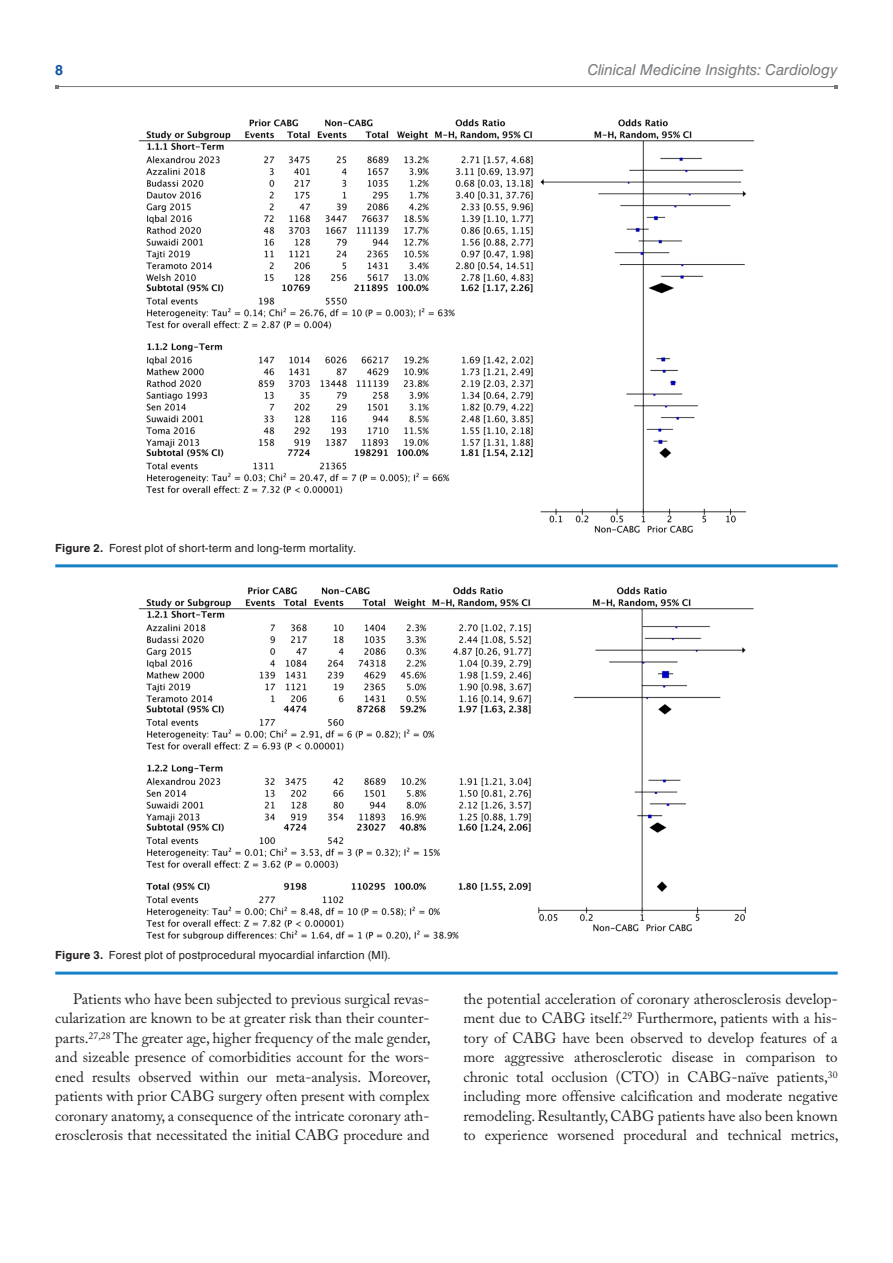
<style>
.page{position:relative;width:893px;height:1263px;background:#fff}
.page>*{position:absolute;margin:0;border:0;box-sizing:border-box;transform-origin:0 0}
.t1{font:15px/19.5px "Adobe Caslon Pro";color:#231f20;text-align:justify}
.t2{font:italic 15px "Helvetica LT Std";letter-spacing:-.005em;color:#76787b}
.t3{font:700 14.25px "Helvetica LT Std";color:#1055a4}
.t4{font:11.25px "Helvetica LT Std";letter-spacing:.015em;color:#231f20}
.s1{font-weight:700}
</style>
<div class="page">
<hr style="left:57px;top:86px;width:779px;height:1px;background:#76787b">
<hr style="left:55px;top:564px;width:783px;height:3px;background:#1582c5">
<img style="left:138px;top:119px;width:617px;height:414px">
<hr style="left:55px;top:971px;width:783px;height:3px;background:#1582c5">
<img style="left:138px;top:586px;width:616px;height:355px">
<p class="t3" style="left:55px;top:61px;width:9px">8</p>
<p class="t2" style="left:587px;top:61px;width:252px">Clinical Medicine Insights: Cardiology</p>
<p class="t4" style="left:55px;top:541px;width:302px"><span class="s1">Figure 2.</span> Forest plot of short-term and long-term mortality.</p>
<p class="t4" style="left:55px;top:948px;width:337px"><span class="s1">Figure 3.</span> Forest plot of postprocedural myocardial infarction (MI).</p>
<p class="t1" style="left:55px;top:989px;width:377px;text-indent:18px">Patients who have been subjected to previous surgical revas&shy;cularization are known to be at greater risk than their counter&shy;parts.<sup>27,28</sup> The greater age, higher frequency of the male gender, and sizeable presence of comorbidities account for the wors&shy;ened results observed within our meta-analysis. Moreover, patients with prior CABG surgery often present with complex coronary anatomy, a consequence of the intricate coronary ath&shy;erosclerosis that necessitated the initial CABG procedure and</p>
<p class="t1" style="left:463px;top:989px;width:377px">the potential acceleration of coronary atherosclerosis develop&shy;ment due to CABG itself.<sup>29</sup> Furthermore, patients with a his&shy;tory of CABG have been observed to develop features of a more aggressive atherosclerotic disease in comparison to chronic total occlusion (CTO) in CABG-naïve patients,<sup>30 </sup>including more offensive calcification and moderate negative remodeling. Resultantly, CABG patients have also been known to experience worsened procedural and technical metrics,</p>
</div>
